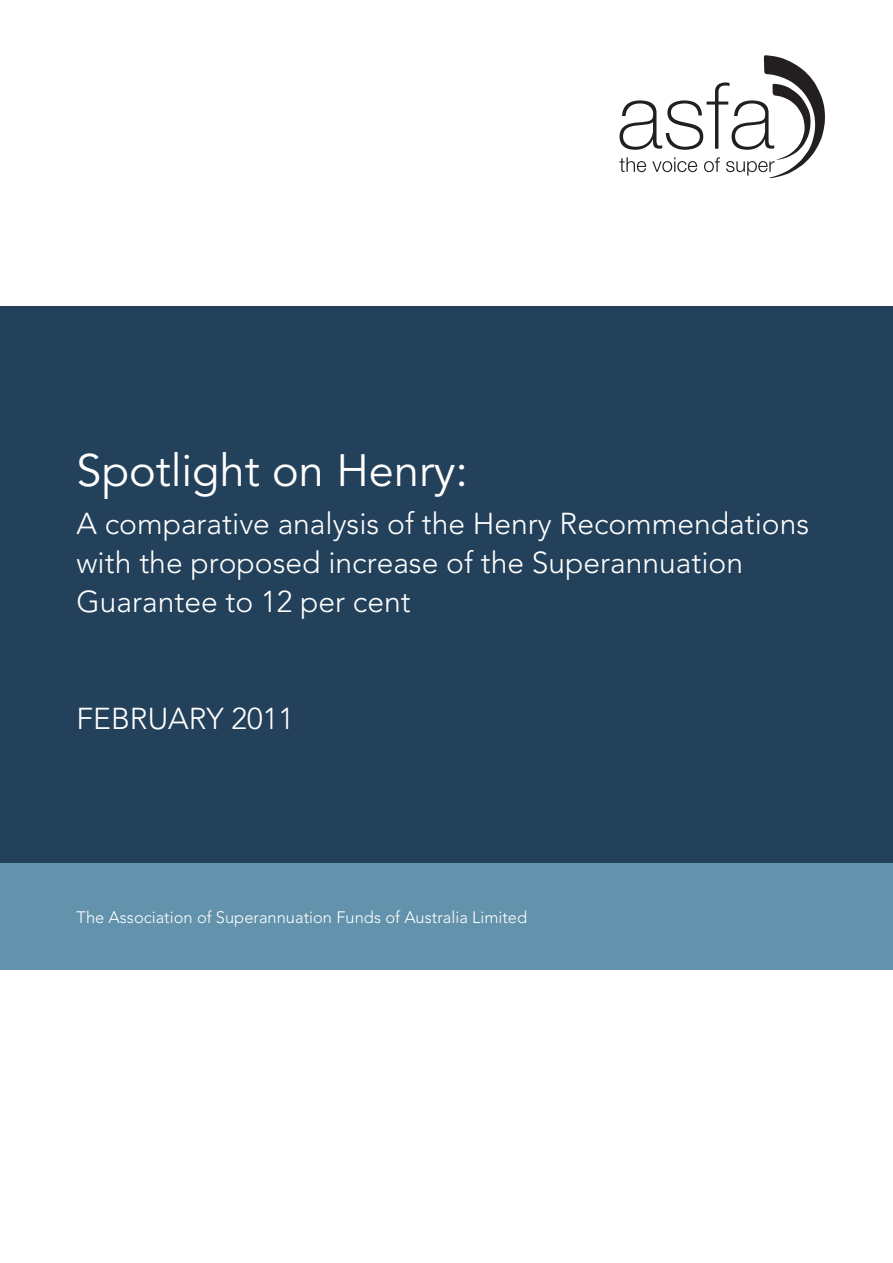
<style>
.page{position:relative;width:893px;height:1263px;background:#fff}
.page>*{position:absolute;margin:0;border:0;box-sizing:border-box;transform-origin:0 0}
.t1{font:45px "Avenir";color:#fff}
.t2{font:300 30px/39px "Avenir";color:#fff}
.t3{font:300 16.5px "Avenir";color:#fff}
</style>
<div class="page">
<div style="left:0;top:306px;width:893px;height:566px;background:#23415a"></div>
<svg style="left:619px;top:55px;width:206px;height:123px"></svg>
<div style="left:0;top:863px;width:893px;height:106px;background:#6292ac"></div>
<h1 class="t1" style="left:77px;top:451px;width:393px">Spotlight on Henry:</h1>
<p class="t2" style="left:77px;top:506px;width:734px">A comparative analysis of the Henry Recommendations with the proposed increase of the Superannuation<br>Guarantee to 12 per cent</p>
<p class="t2" style="left:77px;top:701px;width:219px">FEBRUARY 2011</p>
<p class="t3" style="left:77px;top:910px;width:452px">The Association of Superannuation Funds of Australia Limited</p>
</div>
